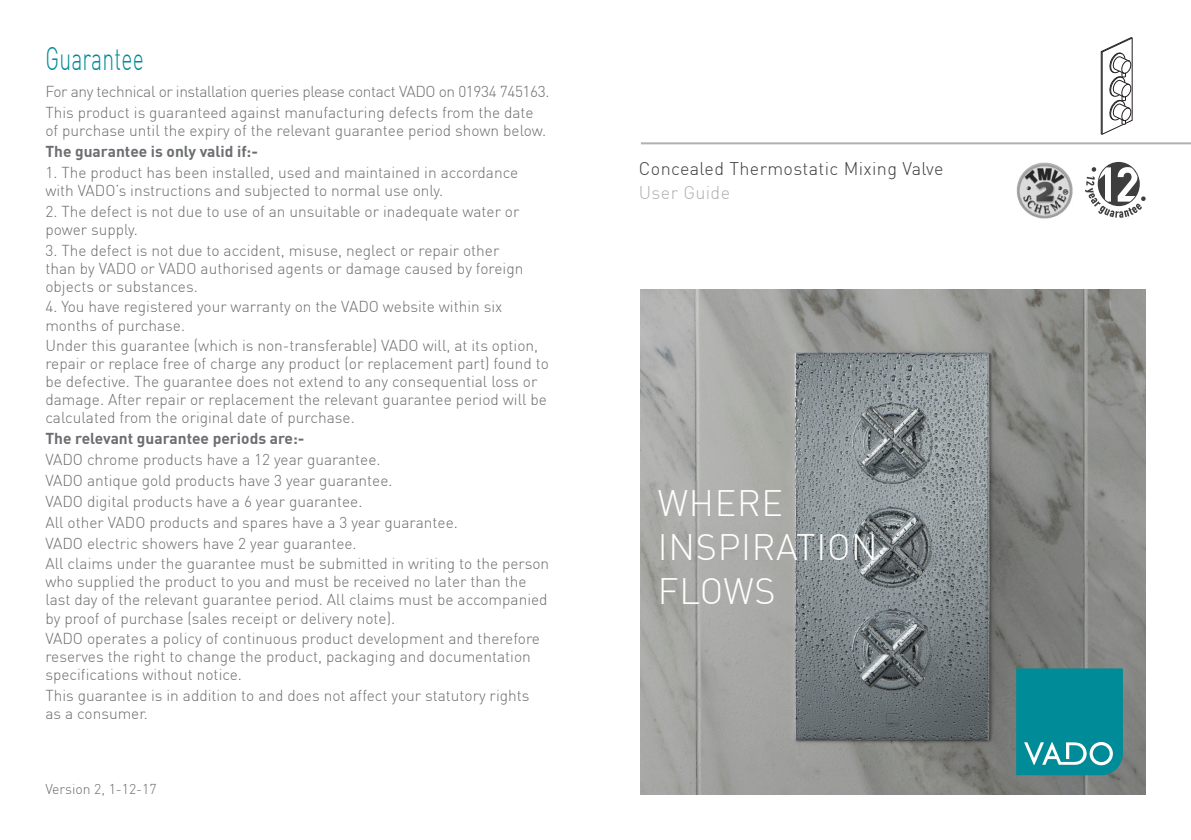
<style>
.page{position:relative;width:1191px;height:840px;background:#fff}
.page>*{position:absolute;margin:0;border:0;box-sizing:border-box;transform-origin:0 0}
.t1{font:300 36px "DIN";letter-spacing:.02em;color:#fff}
.t2{font:300 32px "DIN";letter-spacing:.01em;color:#008b98;scale:.66 1}
.t3{font:300 18px "DIN";letter-spacing:.02em;color:#3e3e3f}
.t4{font:300 18px "DIN";letter-spacing:.02em;color:#b0b1b5}
.Vado_Body{font:300 15.6px/18px "DIN";color:#6c6d70}
.Vado_Body-2{font:300 15.6px "DIN";letter-spacing:-.025em;color:#6c6d70}
.Vado_Body-3{font:700 15.6px "DIN";color:#6c6d70}
.t5{font:300 14px "DIN";color:#6c6d70}
</style>
<div class="page">
<img style="left:641px;top:289px;width:504px;height:505px">
<svg style="left:1016px;top:668px;width:107px;height:106px;background:#11919d"></svg>
<hr style="left:641px;top:142px;width:550px;height:2px;background:#b0b1b5">
<svg style="left:1085px;top:162px;width:60px;height:56px"></svg>
<svg style="left:1100px;top:37px;width:32px;height:98px"></svg>
<img style="left:1016px;top:162px;width:57px;height:57px">
<p class="t2" style="left:45px;top:39px;width:151px">Guarantee</p>
<p class="Vado_Body-2" style="left:45px;top:82px;width:505px">For any technical or installation queries please contact VADO on 01934 745163.</p>
<p class="Vado_Body" style="left:45px;top:103px;width:502px">This product is guaranteed against manufacturing defects from the date of purchase until the expiry of the relevant guarantee period shown below.</p>
<p class="Vado_Body-3" style="left:45px;top:141px;width:214px">The guarantee is only valid if:-</p>
<p class="Vado_Body" style="left:45px;top:163px;width:474px">1. The product has been installed, used and maintained in accordance with VADO’s instructions and subjected to normal use only.</p>
<p class="Vado_Body" style="left:45px;top:202px;width:475px">2. The defect is not due to use of an unsuitable or inadequate water or power supply.</p>
<p class="Vado_Body" style="left:45px;top:241px;width:479px">3. The defect is not due to accident, misuse, neglect or repair other than by VADO or VADO authorised agents or damage caused by foreign objects or substances.</p>
<p class="Vado_Body" style="left:45px;top:297px;width:458px">4. You have registered your warranty on the VADO website within six months of purchase.</p>
<p class="Vado_Body" style="left:45px;top:336px;width:505px">Under this guarantee (which is non-transferable) VADO will, at its option, repair or replace free of charge any product (or replacement part) found to be defective. The guarantee does not extend to any consequential loss or damage. After repair or replacement the relevant guarantee period will be calculated from the original date of purchase.</p>
<p class="Vado_Body-3" style="left:45px;top:428px;width:261px">The relevant guarantee periods are:-</p>
<p class="Vado_Body" style="left:45px;top:450px;width:337px">VADO chrome products have a 12 year guarantee.</p>
<p class="Vado_Body" style="left:45px;top:471px;width:349px">VADO antique gold products have 3 year guarantee.</p>
<p class="Vado_Body" style="left:45px;top:492px;width:318px">VADO digital products have a 6 year guarantee.</p>
<p class="Vado_Body" style="left:45px;top:512px;width:414px">All other VADO products and spares have a 3 year guarantee.</p>
<p class="Vado_Body" style="left:45px;top:533px;width:313px">VADO electric showers have 2 year guarantee.</p>
<p class="Vado_Body" style="left:45px;top:554px;width:505px">All claims under the guarantee must be submitted in writing to the person who supplied the product to you and must be received no later than the last day of the relevant guarantee period. All claims must be accompanied by proof of purchase (sales receipt or delivery note).</p>
<p class="Vado_Body" style="left:45px;top:629px;width:496px">VADO operates a policy of continuous product development and therefore reserves the right to change the product, packaging and documentation specifications without notice.</p>
<p class="Vado_Body" style="left:45px;top:686px;width:485px">This guarantee is in addition to and does not affect your statutory rights as a consumer.</p>
<p class="t5" style="left:45px;top:780px;width:113px">Version 2, 1-12-17</p>
<p class="t3" style="left:639px;top:158px;width:306px">Concealed Thermostatic Mixing Valve</p>
<p class="t4" style="left:639px;top:181px;width:93px">User Guide</p>
<p class="t1" style="left:658px;top:481px;width:127px">WHERE</p>
<p class="t1" style="left:658px;top:525px;width:221px">INSPIRATION</p>
<p class="t1" style="left:658px;top:569px;width:119px">FLOWS</p>
</div>
